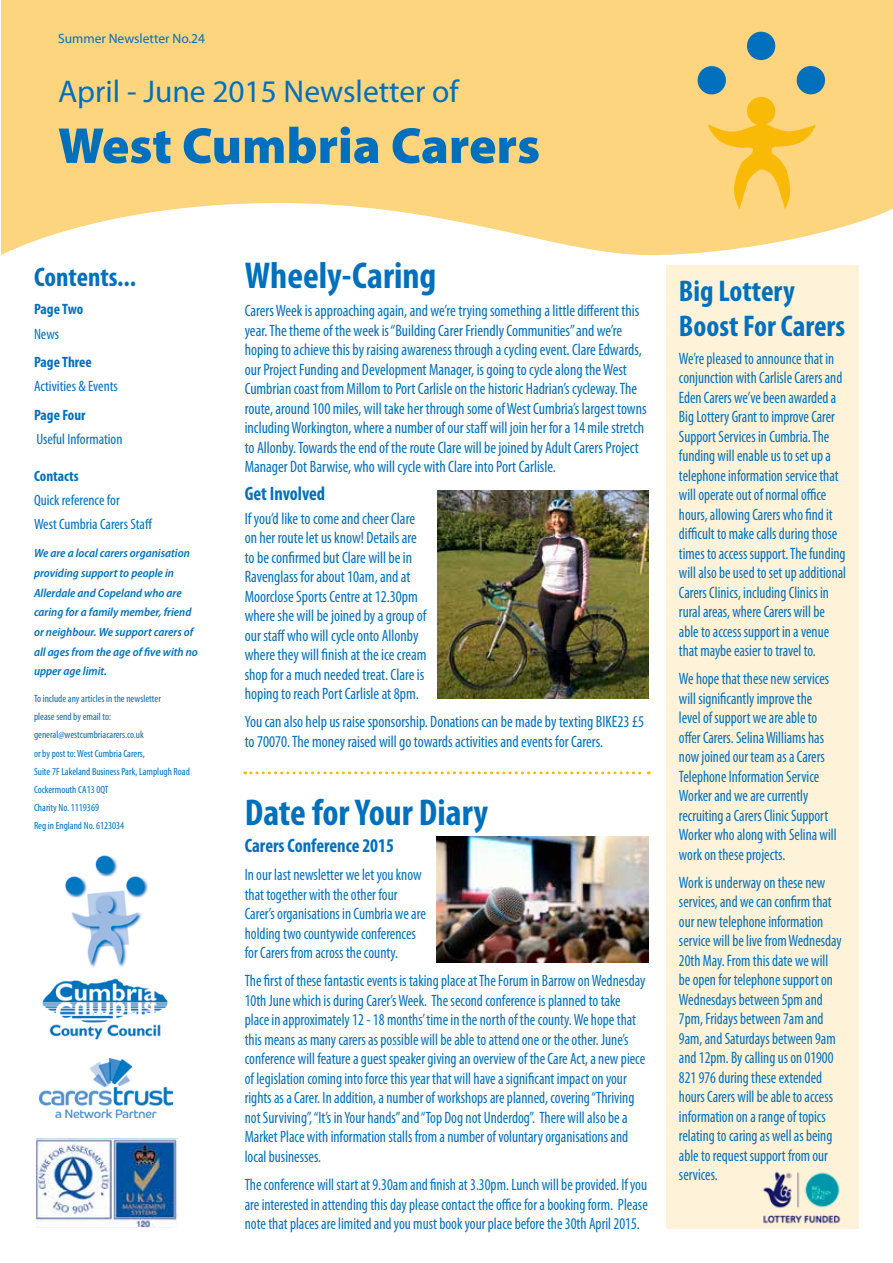
<style>
.page{position:relative;width:893px;height:1263px;background:#fff}
.page>*{position:absolute;margin:0;border:0;box-sizing:border-box;transform-origin:0 0}
.t1{font:900 51px "Myriad Pro";color:#0070bc}
.t2{font:700 condensed 37.5px "Myriad Pro";color:#0070bc}
.t3{font:31.5px "Myriad Pro";color:#0070bc}
.t4{font:700 condensed 30px/34.5px "Myriad Pro";color:#0070bc}
.t5{font:700 condensed 27px "Myriad Pro";color:#0070bc}
.t6{font:700 condensed 19.5px "Myriad Pro";color:#0070bc;scale:.95 1}
.t7{font:condensed 16.5px/19.5px "Myriad Pro";color:#0070bc;scale:.91 1}
.t8{font:condensed 16.5px/19.5px "Myriad Pro";color:#0070bc;scale:.95 1}
.t9{font:condensed 16.5px/19.5px "Myriad Pro";color:#0070bc;scale:.92 1}
.t10{font:condensed 15px/24.2px "Myriad Pro";color:#0070bc}
.t11{font:700 condensed 15px "Myriad Pro";color:#0070bc}
.t12{font:13.5px "Myriad Pro";color:#0070bc}
.t13{font:italic 600 semi-condensed 12px/19.6px "Myriad Pro";color:#0070bc}
.t14{font:condensed 10.5px/18.1px "Myriad Pro";color:#0070bc}
</style>
<div class="page">
<svg style="left:1px;top:0;width:892px;height:255px;background:#fcd98c"></svg>
<div style="left:747px;top:32px;width:28px;height:28px;background:#0070bc;border-radius:50%"></div>
<div style="left:797px;top:66px;width:28px;height:28px;background:#0070bc;border-radius:50%"></div>
<div style="left:698px;top:66px;width:28px;height:28px;background:#0070bc;border-radius:50%"></div>
<div style="left:747px;top:97px;width:28px;height:28px;background:#f9ba07;border-radius:50%"></div>
<svg style="left:708px;top:122px;width:108px;height:89px;background:#facb56"></svg>
<img style="left:39px;top:1059px;width:134px;height:58px">
<img style="left:65px;top:855px;width:83px;height:112px">
<img style="left:42px;top:978px;width:126px;height:62px">
<img style="left:437px;top:490px;width:211px;height:208px">
<div style="left:666px;top:266px;width:193px;height:963px;background:#fef2d8"></div>
<img style="left:763px;top:1171px;width:78px;height:53px">
<img style="left:436px;top:837px;width:212px;height:125px">
<svg style="left:245px;top:771px;width:404px;height:3px"></svg>
<img style="left:36px;top:1138px;width:141px;height:89px">
<p class="t12" style="left:58px;top:30px;width:148px">Summer Newsletter No.24</p>
<h3 class="t3" style="left:58px;top:72px;width:402px">April - June 2015 Newsletter of</h3>
<h1 class="t1" style="left:58px;top:112px;width:484px">West Cumbria Carers</h1>
<h3 class="t5" style="left:34px;top:262px;width:104px">Contents...</h3>
<p class="t11" style="left:34px;top:301px;width:51px">Page Two</p>
<p class="t10" style="left:34px;top:322px;width:27px">News</p>
<p class="t11" style="left:34px;top:354px;width:59px">Page Three</p>
<p class="t10" style="left:34px;top:374px;width:85px">Activities &amp; Events</p>
<p class="t11" style="left:34px;top:406px;width:53px">Page Four</p>
<p class="t10" style="left:36px;top:427px;width:88px">Useful Information</p>
<p class="t11" style="left:34px;top:467px;width:46px">Contacts</p>
<p class="t10" style="left:34px;top:488px;width:120px">Quick reference for<br>West Cumbria Carers Staff</p>
<p class="t13" style="left:34px;top:544px;width:165px">We are a local carers organisation providing support to people in<br>Allerdale and Copeland who are caring for a family member, friend or neighbour. We support carers of all ages from the age of five with no upper age limit.</p>
<p class="t14" style="left:34px;top:690px;width:157px">To include any articles in the newsletter<br>please send by email to: general@westcumbriacarers.co.uk<br>or by post to: West Cumbria Carers,<br>Suite 7F Lakeland Business Park, Lamplugh Road<br>Cockermouth CA13 0QT<br>Charity No. 1119369<br>Reg in England No. 6123034</p>
<h2 class="t2" style="left:245px;top:255px;width:193px">Wheely-Caring</h2>
<p class="t8" style="left:245px;top:301px;width:425px">Carers Week is approaching again, and we’re trying something a little different this year. The theme of the week is “Building Carer Friendly Communities” and we’re hoping to achieve this by raising awareness through a cycling event. Clare Edwards, our Project Funding and Development Manager, is going to cycle along the West Cumbrian coast from Millom to Port Carlisle on the historic Hadrian’s cycleway. The route, around 100 miles, will take her through some of West Cumbria’s largest towns including Workington, where a number of our staff will join her for a 14 mile stretch to Allonby. Towards the end of the route Clare will be joined by Adult Carers Project Manager Dot Barwise, who will cycle with Clare into Port Carlisle.</p>
<p class="t6" style="left:245px;top:483px;width:86px">Get Involved</p>
<p class="t8" style="left:245px;top:509px;width:193px">If you’d like to come and cheer Clare on her route let us know! Details are to be confirmed but Clare will be in Ravenglass for about 10am, and at Moorclose Sports Centre at 12.30pm where she will be joined by a group of our staff who will cycle onto Allonby where they will finish at the ice cream shop for a much needed treat. Clare is hoping to reach Port Carlisle at 8pm.</p>
<p class="t8" style="left:245px;top:712px;width:422px">You can also help us raise sponsorship. Donations can be made by texting BIKE23 £5 to 70070. The money raised will go towards activities and events for Carers.</p>
<h2 class="t2" style="left:245px;top:792px;width:245px">Date for Your Diary</h2>
<p class="t6" style="left:245px;top:835px;width:159px">Carers Conference 2015</p>
<p class="t9" style="left:245px;top:865px;width:198px">In our last newsletter we let you know that together with the other four Carer’s organisations in Cumbria we are holding two countywide conferences for Carers from across the county.</p>
<p class="t9" style="left:245px;top:971px;width:437px">The first of these fantastic events is taking place at The Forum in Barrow on Wednesday 10th June which is during Carer’s Week. The second conference is planned to take place in approximately 12 - 18 months’ time in the north of the county. We hope that this means as many carers as possible will be able to attend one or the other. June’s conference will feature a guest speaker giving an overview of the Care Act, a new piece of legislation coming into force this year that will have a significant impact on your rights as a Carer. In addition, a number of workshops are planned, covering “Thriving not Surviving”, “It’s in Your hands” and “Top Dog not Underdog”. There will also be a Market Place with information stalls from a number of voluntary organisations and local businesses.</p>
<p class="t9" style="left:245px;top:1175px;width:440px;text-align:justify">The conference will start at 9.30am and finish at 3.30pm. Lunch will be provided. If you are interested in attending this day please contact the office for a booking form. Please note that places are limited and you must book your place before the 30th April 2015.</p>
<h3 class="t4" style="left:679px;top:274px;width:168px">Big Lottery<br>Boost For Carers</h3>
<p class="t7" style="left:679px;top:349px;width:185px">We’re pleased to announce that in conjunction with Carlisle Carers and Eden Carers we’ve been awarded a Big Lottery Grant to improve Carer Support Services in Cumbria. The funding will enable us to set up a telephone information service that will operate out of normal office hours, allowing Carers who find it difficult to make calls during those times to access support. The funding will also be used to set up additional Carers Clinics, including Clinics in rural areas, where Carers will be able to access support in a venue that maybe easier to travel to.</p>
<p class="t7" style="left:679px;top:669px;width:175px">We hope that these new services will significantly improve the level of support we are able to offer Carers. Selina Williams has now joined our team as a Carers<br>Telephone Information Service<br>Worker and we are currently recruiting a Carers Clinic Support<br>Worker who along with Selina will work on these projects.</p>
<p class="t7" style="left:679px;top:873px;width:180px">Work is underway on these new services, and we can confirm that our new telephone information service will be live from Wednesday<br>20th May. From this date we will be open for telephone support on<br>Wednesdays between 5pm and<br>7pm, Fridays between 7am and<br>9am, and Saturdays between 9am and 12pm. By calling us on 01900<br>821 976 during these extended hours Carers will be able to access information on a range of topics relating to caring as well as being able to request support from our services.</p>
</div>
